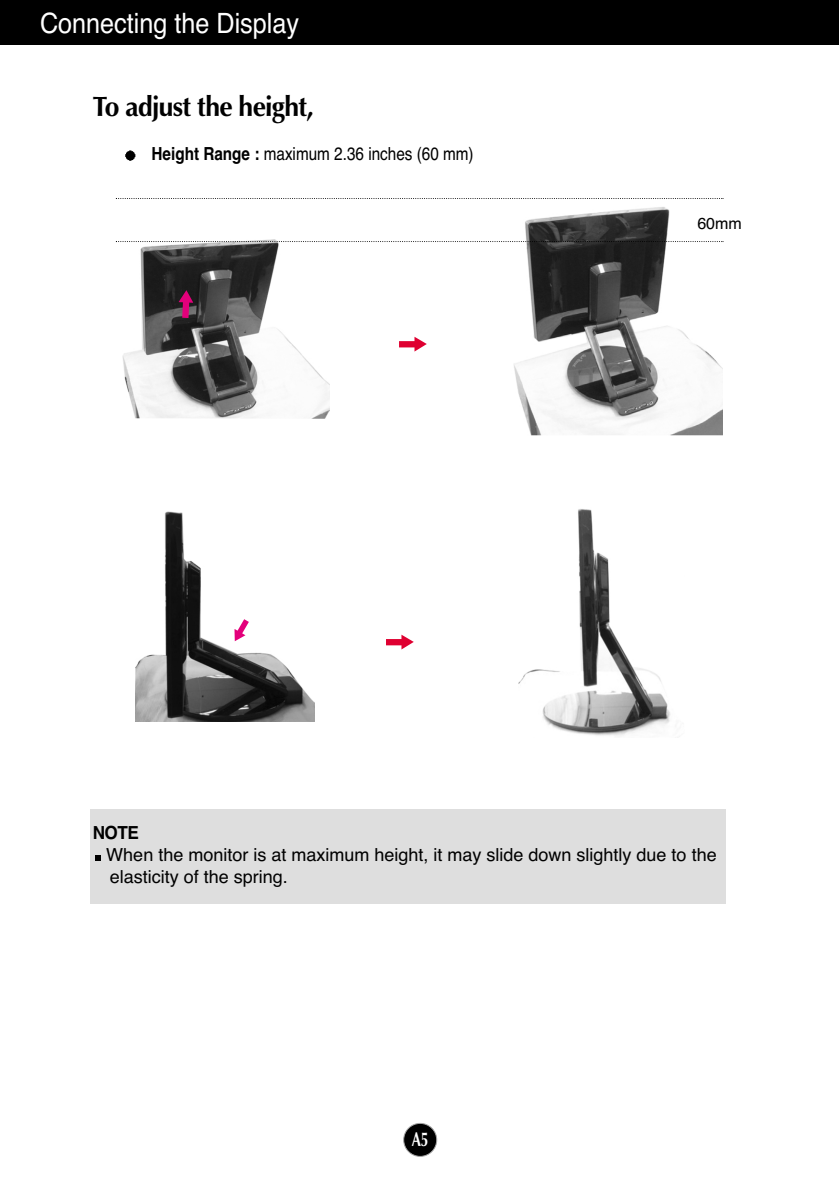
<style>
.page{position:relative;width:839px;height:1189px;background:#fff}
.page>*{position:absolute;margin:0;border:0;box-sizing:border-box;transform-origin:0 0}
.t1{font:28px "Helvetica";color:#fff;scale:.9 1}
.t2{font:700 28px "Optima";letter-spacing:-.03em;color:#000;scale:.95 1}
.t3{font:700 20px "Optima";color:#fff;scale:.7 1}
.t4{font:18px/22px "Helvetica";color:#000}
.t5{font:18px "Helvetica";color:#000;scale:.85 1}
.t6{font:700 18px "Helvetica";color:#000;scale:.95 1}
.t7{font:16px "Helvetica";color:#000}
.s1{font-weight:700}
</style>
<div class="page">
<img style="left:135px;top:511px;width:179px;height:210px">
<div style="left:91px;top:809px;width:635px;height:95px;background:#dedede"></div>
<svg style="left:95px;top:855px;width:5px;height:6px"></svg>
<div style="left:0;top:0;width:839px;height:45px;background:#000"></div>
<div style="left:403px;top:1123px;width:34px;height:33px;background:#000;border-radius:50%"></div>
<div style="left:403px;top:1123px;width:34px;height:34px;border:2px solid #a5a5a5;border-radius:50%"></div>
<img style="left:125px;top:150px;width:11px;height:11px">
<svg style="left:399px;top:337px;width:28px;height:14px"></svg>
<svg style="left:386px;top:634px;width:28px;height:15px"></svg>
<img style="left:115px;top:239px;width:214px;height:180px">
<img style="left:514px;top:207px;width:208px;height:228px">
<img style="left:518px;top:509px;width:153px;height:227px">
<svg style="left:178px;top:290px;width:15px;height:28px"></svg>
<svg style="left:116px;top:241px;width:607px;height:1px"></svg>
<svg style="left:116px;top:198px;width:607px;height:1px"></svg>
<svg style="left:234px;top:619px;width:15px;height:22px"></svg>
<h1 class="t1" style="left:40px;top:13px;width:289px">Connecting the Display</h1>
<h1 class="t2" style="left:93px;top:95px;width:234px">To adjust the height,</h1>
<p class="t5" style="left:151px;top:147px;width:380px"><span class="s1">Height Range :</span> maximum 2.36 inches (60 mm)</p>
<p class="t7" style="left:697px;top:218px;width:46px">60mm</p>
<p class="t6" style="left:93px;top:826px;width:50px">NOTE</p>
<p class="t4" style="left:106px;top:845px;width:612px">When the monitor is at maximum height, it may slide down slightly due to the elasticity of the spring.</p>
<p class="t3" style="left:412px;top:1131px;width:25px">A5</p>
</div>
